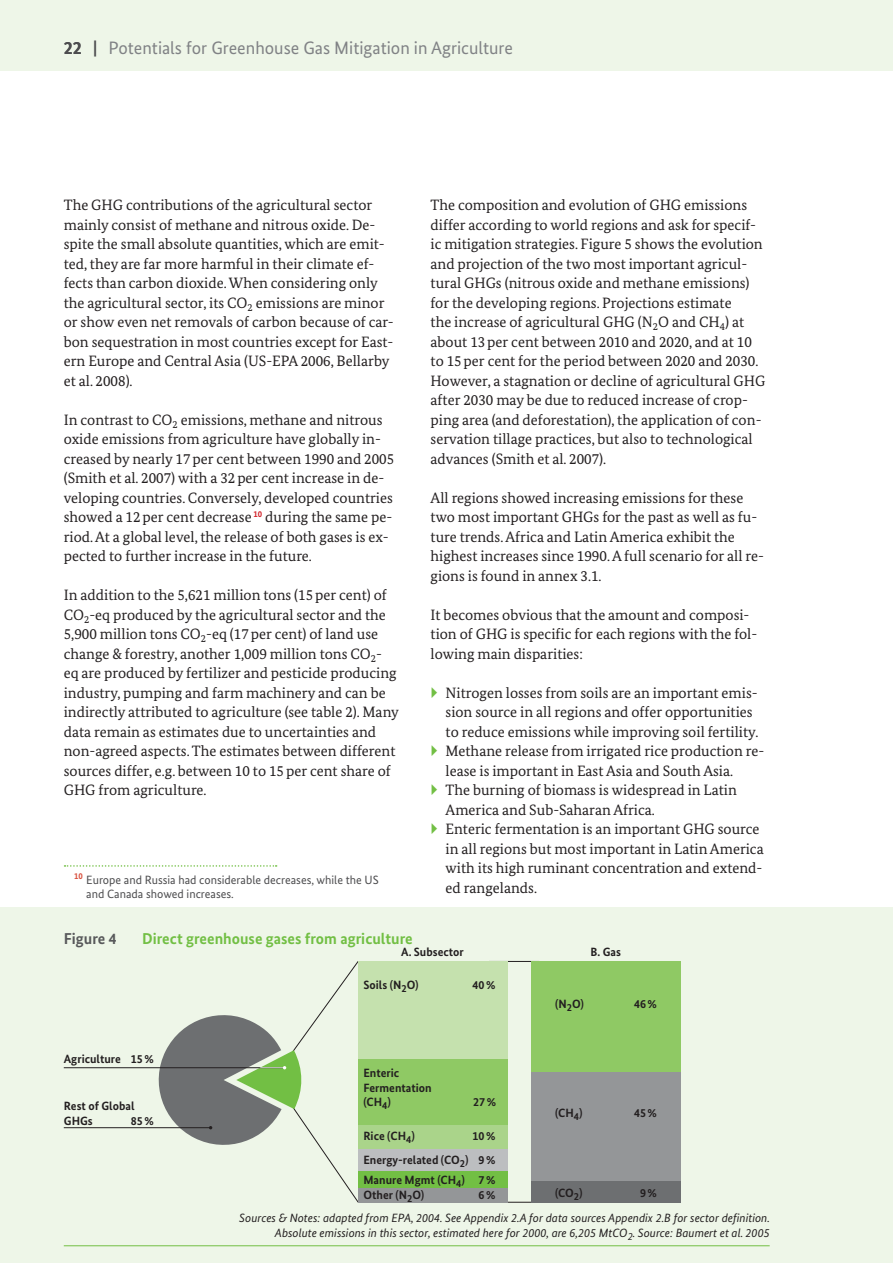
<style>
.page{position:relative;width:893px;height:1263px;background:#fff}
.page>*{position:absolute;margin:0;border:0;box-sizing:border-box;transform-origin:0 0}
.t1{font:18px "Bundes Sans";color:#808285}
.t2{font:700 18px "Bundes Sans";color:#4d4d4f}
.Figure_Headline{font:700 15.75px "Bundes Sans";color:#72bf44}
.Figure_Headline-2{font:700 15.75px "Bundes Sans";color:#58595b}
.Copy_text{font:15px/19.5px "Bundes Serif";color:#231f20}
.source_1_spaltig{font:italic 12px/15px "Bundes Sans";color:#231f20;text-align:right}
.t3{font:700 12px/14.4px "Bundes Sans";color:#231f20}
.Fussnoten{font:12px/14.4px "Bundes Sans";color:#4d4d4f}
</style>
<div class="page">
<div style="left:0;top:0;width:893px;height:71px;background:#eef6e8"></div>
<svg style="left:65px;top:865px;width:212px;height:2px"></svg>
<div style="left:0;top:908px;width:893px;height:355px;background:#eef6e8"></div>
<hr style="left:64px;top:1245px;width:706px;height:1px;background:#72bf44">
<hr style="left:489px;top:961px;width:50px;height:1px;background:#231f20">
<hr style="left:489px;top:1202px;width:50px;height:1px;background:#231f20">
<div style="left:358px;top:1187px;width:149px;height:15px;background:#949698"></div>
<div style="left:358px;top:1171px;width:149px;height:16px;background:#72bf44"></div>
<div style="left:358px;top:1148px;width:149px;height:23px;background:#bcbec0"></div>
<div style="left:358px;top:1125px;width:149px;height:23px;background:#aad48a"></div>
<div style="left:358px;top:1059px;width:149px;height:66px;background:#8fc964"></div>
<div style="left:358px;top:961px;width:149px;height:98px;background:#c5e1ae"></div>
<div style="left:531px;top:961px;width:149px;height:111px;background:#8fc964"></div>
<div style="left:531px;top:1072px;width:149px;height:109px;background:#949698"></div>
<div style="left:531px;top:1181px;width:149px;height:21px;background:#6d6f71"></div>
<hr style="left:64px;top:1127px;width:147px;height:1px;background:#231f20">
<hr style="left:64px;top:1067px;width:221px;height:1px;background:#231f20">
<svg style="left:150px;top:961px;width:209px;height:242px"></svg>
<p class="t2" style="left:93px;top:37px;width:6px">|</p>
<p class="t2" style="left:64px;top:37px;width:19px">22</p>
<p class="t1" style="left:108px;top:37px;width:406px">Potentials for Greenhouse Gas Mitigation in Agriculture</p>
<p class="Copy_text" style="left:64px;top:195px;width:332px">The GHG contributions of the agricultural sector mainly consist of methane and nitrous oxide. De&shy;spite the small absolute quantities, which are emit&shy;ted, they are far more harmful in their climate ef&shy;fects than carbon dioxide. When considering only the agricultural sector, its CO<sub>2</sub> emissions are minor or show even net removals of carbon because of car&shy;bon sequestration in most countries except for East&shy;ern Europe and Central Asia (US-EPA 2006, Bellarby et al. 2008).</p>
<p class="Copy_text" style="left:64px;top:409px;width:332px">In contrast to CO<sub>2</sub> emissions, methane and nitrous oxide emissions from agriculture have globally in&shy;creased by nearly 17per cent between 1990 and 2005 (Smith et al. 2007) with a 32per cent increase in de&shy;veloping countries. Conversely, developed countries showed a 12per cent decrease <sup>10</sup> during the same pe&shy;riod. At a global level, the release of both gases is ex&shy;pected to further increase in the future.</p>
<p class="Copy_text" style="left:64px;top:585px;width:337px">In addition to the 5,621 million tons (15per cent) of CO<sub>2</sub>-eq produced by the agricultural sector and the 5,900 million tons CO<sub>2</sub>-eq (17per cent) of land use change &amp; forestry, another 1,009 million tons CO<sub>2</sub>- eq are produced by fertilizer and pesticide producing industry, pumping and farm machinery and can be indirectly attributed to agriculture (see table 2). Many data remain as estimates due to uncertainties and non-agreed aspects. The estimates between different sources differ, e.g. between 10 to 15per cent share of GHG from agriculture.</p>
<p class="Fussnoten" style="left:86px;top:872px;width:294px;text-indent:-12px"><sup>10</sup> Europe and Russia had considerable decreases, while the US and Canada showed increases.</p>
<p class="Copy_text" style="left:431px;top:195px;width:336px">The composition and evolution of GHG emissions differ according to world regions and ask for specif&shy;ic mitigation strategies. Figure 5 shows the evolution and projection of the two most important agricul&shy;tural GHGs (nitrous oxide and methane emissions) for the developing regions. Projections estimate<br>the increase of agricultural GHG (N<sub>2</sub>O and CH<sub>4</sub>) at about 13per cent between 2010 and 2020, and at 10 to 15per cent for the period between 2020 and 2030.<br>However, a stagnation or decline of agricultural GHG after 2030 may be due to reduced increase of crop&shy;ping area (and deforestation), the application of con&shy;servation tillage practices, but also to technological advances (Smith et al. 2007).</p>
<p class="Copy_text" style="left:431px;top:487px;width:335px">All regions showed increasing emissions for these two most important GHGs for the past as well as fu&shy;ture trends. Africa and Latin America exhibit the highest increases since 1990. A full scenario for all re&shy;gions is found in annex 3.1.</p>
<p class="Copy_text" style="left:431px;top:604px;width:328px">It becomes obvious that the amount and composi&shy;tion of GHG is specific for each regions with the fol&shy;lowing main disparities:</p>
<p class="Copy_text" style="left:446px;top:682px;width:314px">Nitrogen losses from soils are an important emis&shy;sion source in all regions and offer opportunities to reduce emissions while improving soil fertility.</p>
<p class="Copy_text" style="left:446px;top:741px;width:320px">Methane release from irrigated rice production re&shy;lease is important in East Asia and South Asia.</p>
<p class="Copy_text" style="left:446px;top:780px;width:293px">The burning of biomass is widespread in Latin<br>America and Sub-Saharan Africa.</p>
<p class="Copy_text" style="left:446px;top:819px;width:320px">Enteric fermentation is an important GHG source in all regions but most important in Latin America with its high ruminant concentration and extend&shy;ed rangelands.</p>
<p class="Figure_Headline-2" style="left:64px;top:928px;width:54px">Figure 4</p>
<p class="Figure_Headline" style="left:142px;top:928px;width:272px">Direct greenhouse gases from agriculture</p>
<p class="t3" style="left:401px;top:945px;width:64px">A. Subsector</p>
<p class="t3" style="left:591px;top:945px;width:32px">B. Gas</p>
<p class="t3" style="left:363px;top:978px;width:57px">Soils (N<sub>2</sub>O)</p>
<p class="t3" style="left:473px;top:978px;width:24px">40%</p>
<p class="t3" style="left:64px;top:1051px;width:91px">Agriculture 15%</p>
<p class="t3" style="left:64px;top:1099px;width:72px">Rest of Global<br>GHGs</p>
<p class="t3" style="left:131px;top:1113px;width:24px">85%</p>
<p class="t3" style="left:363px;top:1066px;width:70px">Enteric<br>Fermentation (CH<sub>4</sub>)</p>
<p class="t3" style="left:473px;top:1094px;width:24px">27%</p>
<p class="t3" style="left:363px;top:1128px;width:53px">Rice (CH<sub>4</sub>)</p>
<p class="t3" style="left:473px;top:1128px;width:24px">10%</p>
<p class="t3" style="left:363px;top:1172px;width:133px">Manure Mgmt (CH<sub>4</sub>) 7%</p>
<p class="t3" style="left:363px;top:1152px;width:133px">Energy-related (CO<sub>2</sub>) 9%</p>
<p class="t3" style="left:363px;top:1187px;width:62px">Other (N<sub>2</sub>O)</p>
<p class="t3" style="left:479px;top:1187px;width:18px">6%</p>
<p class="t3" style="left:555px;top:996px;width:30px">(N<sub>2</sub>O)</p>
<p class="t3" style="left:634px;top:996px;width:24px">46%</p>
<p class="t3" style="left:555px;top:1106px;width:29px">(CH<sub>4</sub>)</p>
<p class="t3" style="left:634px;top:1106px;width:24px">45%</p>
<p class="t3" style="left:555px;top:1185px;width:29px">(CO<sub>2</sub>)</p>
<p class="t3" style="left:640px;top:1185px;width:18px">9%</p>
<p class="source_1_spaltig" style="left:239px;top:1210px;width:532px">Sources &amp; Notes: adapted from EPA, 2004. See Appendix 2.A for data sources Appendix 2.B for sector definition.<br>Absolute emissions in this sector, estimated here for 2000, are 6,205 MtCO<sub>2</sub>. Source: Baumert et al. 2005</p>
</div>
